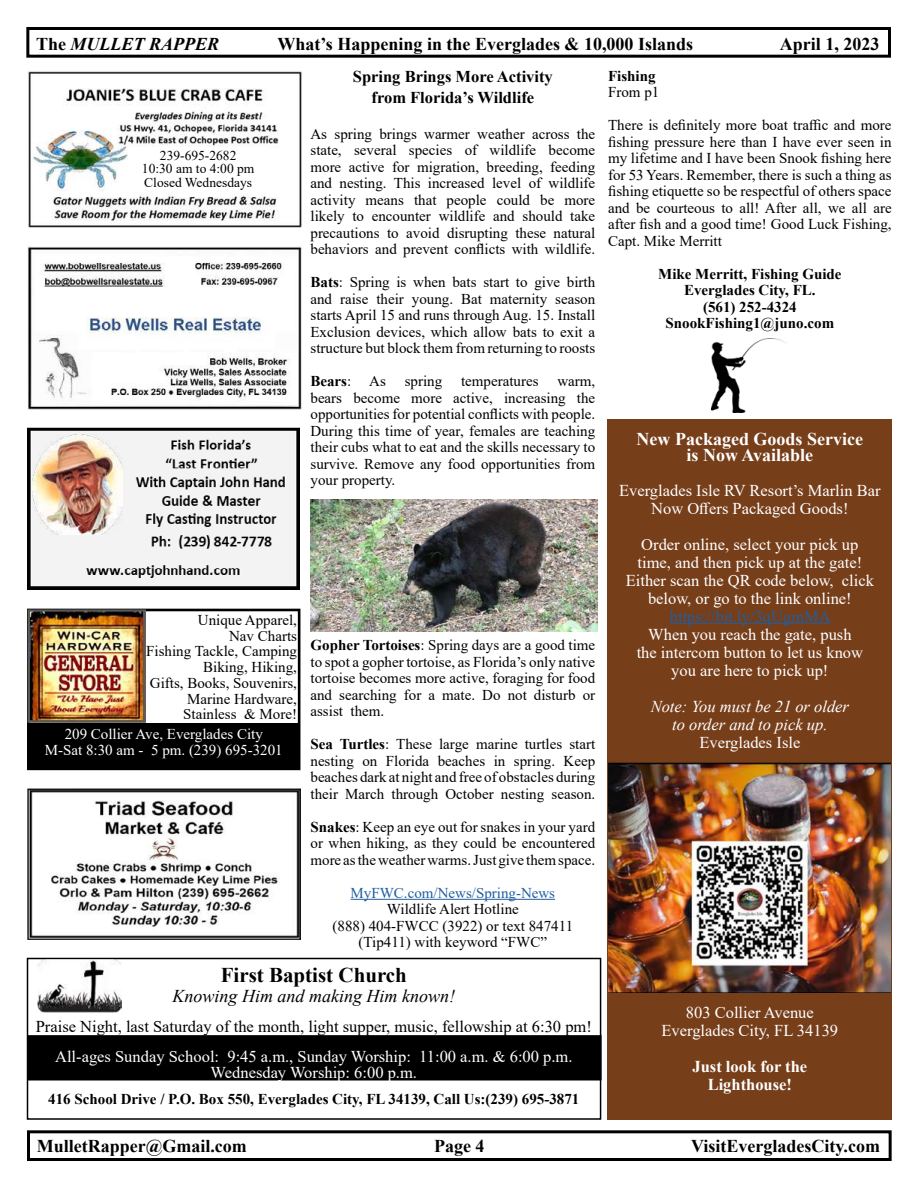
<style>
.page{position:relative;width:918px;height:1188px;background:#fff}
.page>*{position:absolute;margin:0;border:0;box-sizing:border-box;transform-origin:0 0}
.t1{font:700 21px "Times New Roman";color:#000}
.t2{font:700 18px "Times New Roman";color:#000}
.t3{font:700 18px/16.5px "Times New Roman";color:#fff;text-align:center}
.t4{font:italic 18px "Times New Roman";color:#000}
.t5{font:italic 700 18px "Times New Roman";color:#000}
.t6{font:16.5px/18px "Times New Roman";color:#fff;text-align:center}
.t7{font:16.5px "Times New Roman";color:#000}
.t8{font:700 16.5px/21.8px "Times New Roman";color:#000;text-align:center}
.t9{font:italic 16.5px/18px "Times New Roman";color:#fff;text-align:center}
.t10{font:700 16.5px/18px "Times New Roman";color:#fff;text-align:center}
.t11{font:16.5px "Times New Roman";color:#215e9e}
.t12{font:15px/16.5px "Times New Roman";color:#000;text-align:justify}
.t13{font:700 15px/16.5px "Times New Roman";color:#000;text-align:center}
.t14{font:15px/16.5px "Times New Roman";color:#fff;text-align:center}
.t15{font:15px "Times New Roman";color:#215e9e}
.t16{font:13.5px/13.5px "Times New Roman";color:#000;text-align:center}
.s1{font-style:normal}
.s2{font-weight:700}
.s3{font-weight:400}
</style>
<div class="page">
<div style="left:27px;top:1130px;width:865px;height:31px;border:3px solid #000"></div>
<div style="left:26px;top:27px;width:865px;height:31px;border:3px solid #000"></div>
<div style="left:608px;top:419px;width:284px;height:701px;background:#773e1a"></div>
<hr style="left:670px;top:623px;width:160px;height:1px;background:#215e9e">
<img style="left:27px;top:71px;width:276px;height:156px">
<div style="left:128px;top:147px;width:140px;height:43px;background:#fff"></div>
<img style="left:27px;top:246px;width:275px;height:164px">
<img style="left:27px;top:428px;width:273px;height:162px">
<img style="left:32px;top:434px;width:91px;height:100px">
<div style="left:27px;top:609px;width:273px;height:161px;border:3px solid #000"></div>
<div style="left:28px;top:723px;width:272px;height:45px;background:#000"></div>
<img style="left:28px;top:608px;width:118px;height:115px">
<img style="left:27px;top:788px;width:273px;height:152px">
<div style="left:28px;top:1036px;width:573px;height:44px;background:#000"></div>
<div style="left:27px;top:1035px;width:575px;height:46px;border:2px solid #000"></div>
<div style="left:27px;top:958px;width:574px;height:162px;border:2px solid #000"></div>
<img style="left:38px;top:959px;width:84px;height:53px">
<img style="left:609px;top:763px;width:281px;height:229px">
<hr style="left:351px;top:899px;width:204px;height:1px;background:#215e9e">
<img style="left:310px;top:500px;width:288px;height:132px">
<img style="left:711px;top:339px;width:75px;height:74px">
<p class="t5" style="left:36px;top:31px;width:185px"><span class="s1">The</span> MULLET RAPPER</p>
<p class="t2" style="left:278px;top:31px;width:417px">What’s Happening in the Everglades &amp; 10,000 Islands</p>
<p class="t2" style="left:780px;top:31px;width:101px">April 1, 2023</p>
<p class="t13" style="left:608px;top:67px;width:49px">Fishing</p>
<p class="t12" style="left:608px;top:83px;width:53px">From p1</p>
<p class="t12" style="left:608px;top:116px;width:285px">There is definitely more boat traffic and more fishing pressure here than I have ever seen in my lifetime and I have been Snook fishing here for 53 Years. Remember, there is such a thing as fishing etiquette so be respectful of others space and be courteous to all! After all, we all are after fish and a good time! Good Luck Fishing, Capt. Mike Merritt</p>
<p class="t13" style="left:658px;top:265px;width:185px">Mike Merritt, Fishing Guide<br>Everglades City, FL.<br>(561) 252-4324<br>SnookFishing1@juno.com</p>
<p class="t8" style="left:353px;top:65px;width:201px">Spring Brings More Activity from Florida’s Wildlife</p>
<p class="t12" style="left:310px;top:125px;width:286px">As spring brings warmer weather across the state, several species of wildlife become more active for migration, breeding, feeding and nesting. This increased level of wildlife activity means that people could be more likely to encounter wildlife and should take precautions to avoid disrupting these natural behaviors and prevent conflicts with wildlife.</p>
<p class="t12" style="left:310px;top:273px;width:286px"><span class="s2">Bats</span>: Spring is when bats start to give birth and raise their young. Bat maternity season starts April 15 and runs through Aug. 15. Install Exclusion devices, which allow bats to exit a structure but block them from returning to roosts</p>
<p class="t13" style="left:310px;top:372px;width:77px">Bears<span class="s3">: As</span></p>
<p class="t12" style="left:405px;top:372px;width:39px">spring</p>
<p class="t12" style="left:461px;top:372px;width:79px">temperatures</p>
<p class="t16" style="left:142px;top:148px;width:114px">239-695-2682<br>10:30 am to 4:00 pm<br>Closed Wednesdays</p>
<p class="t12" style="left:310px;top:372px;width:286px;text-indent:247px">warm, bears become more active, increasing the opportunities for potential conflicts with people.<br>During this time of year, females are teaching their cubs what to eat and the skills necessary to survive. Remove any food opportunities from your property.</p>
<p class="t3" style="left:637px;top:430px;width:228px">New Packaged Goods Service is Now Available</p>
<p class="t6" style="left:619px;top:480px;width:263px">Everglades Isle RV Resort’s Marlin Bar<br>Now Offers Packaged Goods!</p>
<p class="t6" style="left:626px;top:534px;width:250px">Order online, select your pick up time, and then pick up at the gate!<br>Either scan the QR code below, click below, or go to the link online!</p>
<p class="t11" style="left:670px;top:604px;width:162px">https://bit.ly/3qUgmMA</p>
<p class="t6" style="left:637px;top:624px;width:228px">When you reach the gate, push the intercom button to let us know you are here to pick up!</p>
<p class="t9" style="left:651px;top:697px;width:200px">Note: You must be 21 or older to order and to pick up.</p>
<p class="t6" style="left:699px;top:732px;width:102px">Everglades Isle</p>
<p class="t12" style="left:146px;top:611px;width:152px;line-height:15.8px;text-align:right">Unique Apparel,<br>Nav Charts<br>Fishing Tackle, Camping<br>Biking, Hiking,<br>Gifts, Books, Souvenirs,<br>Marine Hardware,<br>Stainless &amp; More!</p>
<p class="t14" style="left:45px;top:725px;width:239px">209 Collier Ave, Everglades City<br>M-Sat 8:30 am - 5 pm. (239) 695-3201</p>
<p class="t12" style="left:310px;top:636px;width:286px"><span class="s2">Gopher Tortoises</span>: Spring days are a good time to spot a gopher tortoise, as Florida’s only native tortoise becomes more active, foraging for food and searching for a mate. Do not disturb or assist them.</p>
<p class="t12" style="left:310px;top:735px;width:286px"><span class="s2">Sea Turtles</span>: These large marine turtles start nesting on Florida beaches in spring. Keep beaches dark at night and free of obstacles during their March through October nesting season.</p>
<p class="t12" style="left:310px;top:818px;width:286px"><span class="s2">Snakes</span>: Keep an eye out for snakes in your yard or when hiking, as they could be encountered more as the weather warms. Just give them space.</p>
<p class="t15" style="left:351px;top:882px;width:206px">MyFWC.com/News/Spring-News</p>
<p class="t12" style="left:333px;top:900px;width:242px;text-align:center">Wildlife Alert Hotline<br>(888) 404-FWCC (3922) or text 847411 (Tip411) with keyword “FWC”</p>
<h1 class="t1" style="left:221px;top:960px;width:188px">First Baptist Church</h1>
<p class="t4" style="left:173px;top:984px;width:284px">Knowing Him and making Him known!</p>
<p class="t7" style="left:36px;top:1015px;width:558px">Praise Night, last Saturday of the month, light supper, music, fellowship at 6:30 pm!</p>
<p class="t6" style="left:55px;top:1048px;width:519px;line-height:16.5px">All-ages Sunday School: 9:45 a.m., Sunday Worship: 11:00 a.m. &amp; 6:00 p.m.<br>Wednesday Worship: 6:00 p.m.</p>
<p class="t13" style="left:48px;top:1090px;width:533px">416 School Drive / P.O. Box 550, Everglades City, FL 34139, Call Us:(239) 695-3871</p>
<p class="t6" style="left:662px;top:1003px;width:178px">803 Collier Avenue<br>Everglades City, FL 34139</p>
<p class="t10" style="left:693px;top:1057px;width:116px">Just look for the<br>Lighthouse!</p>
<p class="t2" style="left:37px;top:1133px;width:212px">MulletRapper@Gmail.com</p>
<p class="t2" style="left:691px;top:1133px;width:190px">VisitEvergladesCity.com</p>
<p class="t2" style="left:434px;top:1133px;width:52px">Page 4</p>
</div>
